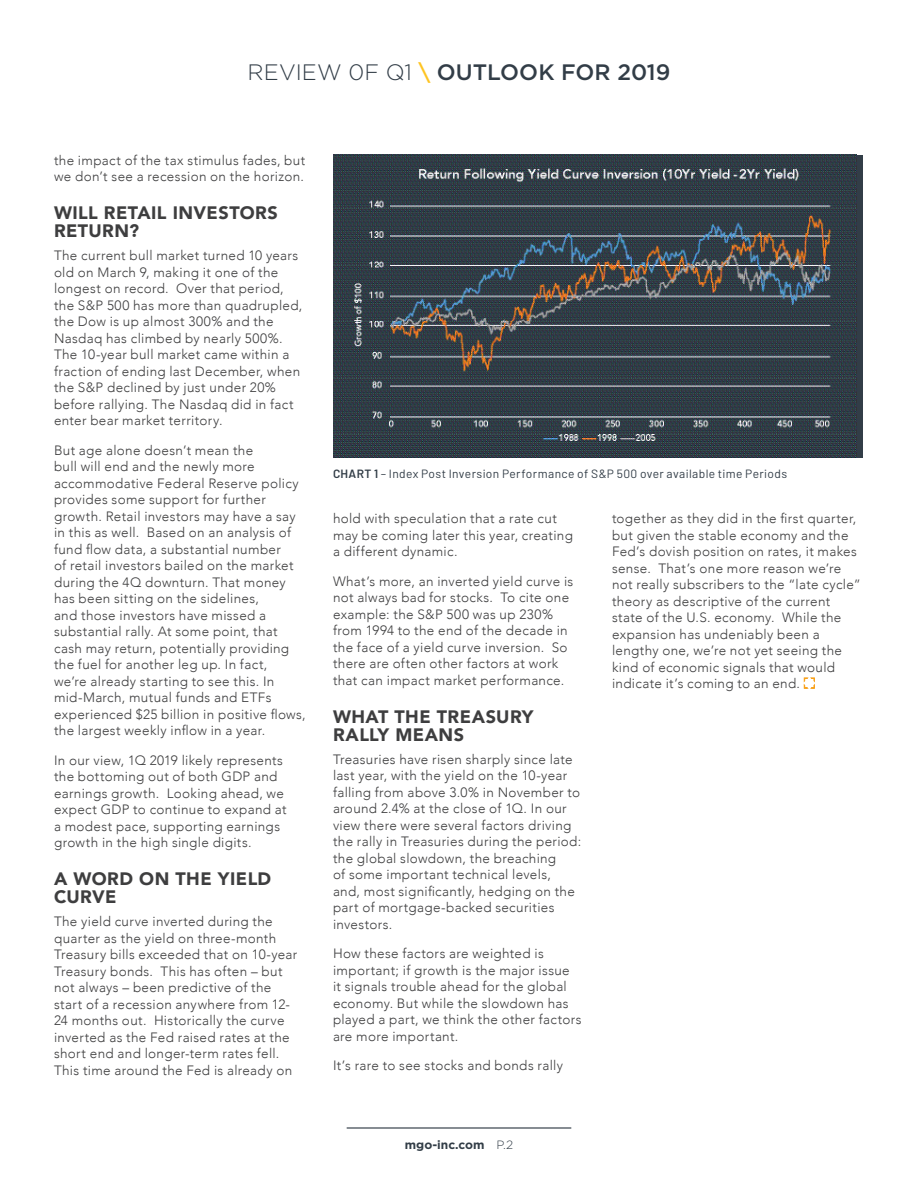
<style>
.page{position:relative;width:918px;height:1188px;background:#fff}
.page>*{position:absolute;margin:0;border:0;box-sizing:border-box;transform-origin:0 0}
.t1{font:500 22.35px "Gotham";color:#323d47}
.Article_Heading_2{font:900 18px/18px "Avenir";letter-spacing:.025em;color:#3e3e3f}
.Market_Notes_Body_Te{font:300 13.5px/16.5px "Avenir";letter-spacing:.025em;color:#3e3e3f}
.t2{font:12px "Barlow";letter-spacing:.03em;color:#323d47}
.t3{font:700 12px "Gotham";color:#323d47}
.s1{font-weight:300}
.s2{color:#fec422}
.s3{font-weight:600}
</style>
<div class="page">
<hr style="left:347px;top:1127px;width:224px;height:2px;background:#323d47">
<img style="left:334px;top:155px;width:523px;height:303px">
<svg style="left:804px;top:677px;width:11px;height:12px"></svg>
<h1 class="t1" style="left:248px;top:58px;width:424px"><span class="s1">REVIEW 0F Q1</span> <span class="s2">\</span> OUTLOOK FOR 2019</h1>
<p class="Market_Notes_Body_Te" style="left:54px;top:152px;width:253px">the impact of the tax stimulus fades, but we don’t see a recession on the horizon.</p>
<p class="Article_Heading_2" style="left:54px;top:204px;width:225px">WILL RETAIL INVESTORS<br>RETURN?</p>
<p class="Market_Notes_Body_Te" style="left:54px;top:248px;width:250px">The current bull market turned 10 years old on March 9, making it one of the longest on record. Over that period, the S&amp;P 500 has more than quadrupled, the Dow is up almost 300% and the Nasdaq has climbed by nearly 500%.<br>The 10-year bull market came within a fraction of ending last December, when the S&amp;P declined by just under 20% before rallying. The Nasdaq did in fact enter bear market territory.</p>
<p class="Market_Notes_Body_Te" style="left:54px;top:442px;width:253px">But age alone doesn’t mean the<br>bull will end and the newly more accommodative Federal Reserve policy provides some support for further growth. Retail investors may have a say in this as well. Based on an analysis of fund flow data, a substantial number<br>of retail investors bailed on the market during the 4Q downturn. That money has been sitting on the sidelines,<br>and those investors have missed a substantial rally. At some point, that cash may return, potentially providing the fuel for another leg up. In fact,<br>we’re already starting to see this. In mid-March, mutual funds and ETFs experienced $25 billion in positive flows, the largest weekly inflow in a year.</p>
<p class="Market_Notes_Body_Te" style="left:54px;top:752px;width:234px">In our view, 1Q 2019 likely represents the bottoming out of both GDP and earnings growth. Looking ahead, we expect GDP to continue to expand at a modest pace, supporting earnings growth in the high single digits.</p>
<p class="Article_Heading_2" style="left:54px;top:870px;width:219px">A WORD ON THE YIELD<br>CURVE</p>
<p class="Market_Notes_Body_Te" style="left:54px;top:913px;width:245px">The yield curve inverted during the quarter as the yield on three-month Treasury bills exceeded that on 10-year Treasury bonds. This has often – but not always – been predictive of the start of a recession anywhere from 12- 24 months out. Historically the curve inverted as the Fed raised rates at the short end and longer-term rates fell.<br>This time around the Fed is already on</p>
<p class="t2" style="left:333px;top:466px;width:456px"><span class="s3">CHART 1</span> – Index Post Inversion Performance of S&amp;P 500 over available time Periods</p>
<p class="Market_Notes_Body_Te" style="left:333px;top:511px;width:241px">hold with speculation that a rate cut may be coming later this year, creating a different dynamic.</p>
<p class="Market_Notes_Body_Te" style="left:333px;top:573px;width:242px">What’s more, an inverted yield curve is not always bad for stocks. To cite one example: the S&amp;P 500 was up 230% from 1994 to the end of the decade in the face of a yield curve inversion. So there are often other factors at work that can impact market performance.</p>
<p class="Article_Heading_2" style="left:333px;top:707px;width:202px">WHAT THE TREASURY<br>RALLY MEANS</p>
<p class="Market_Notes_Body_Te" style="left:333px;top:751px;width:250px">Treasuries have risen sharply since late last year, with the yield on the 10-year falling from above 3.0% in November to around 2.4% at the close of 1Q. In our view there were several factors driving the rally in Treasuries during the period: the global slowdown, the breaching<br>of some important technical levels, and, most significantly, hedging on the part of mortgage-backed securities investors.</p>
<p class="Market_Notes_Body_Te" style="left:333px;top:945px;width:250px">How these factors are weighted is important; if growth is the major issue<br>it signals trouble ahead for the global economy. But while the slowdown has played a part, we think the other factors are more important.</p>
<p class="Market_Notes_Body_Te" style="left:333px;top:1057px;width:231px">It’s rare to see stocks and bonds rally</p>
<p class="t3" style="left:405px;top:1137px;width:110px">mgo-inc.com <span class="s1">P.2</span></p>
<p class="Market_Notes_Body_Te" style="left:612px;top:511px;width:250px">together as they did in the first quarter, but given the stable economy and the Fed’s dovish position on rates, it makes sense. That’s one more reason we’re not really subscribers to the “late cycle” theory as descriptive of the current state of the U.S. economy. While the expansion has undeniably been a lengthy one, we’re not yet seeing the kind of economic signals that would indicate it’s coming to an end.</p>
</div>
